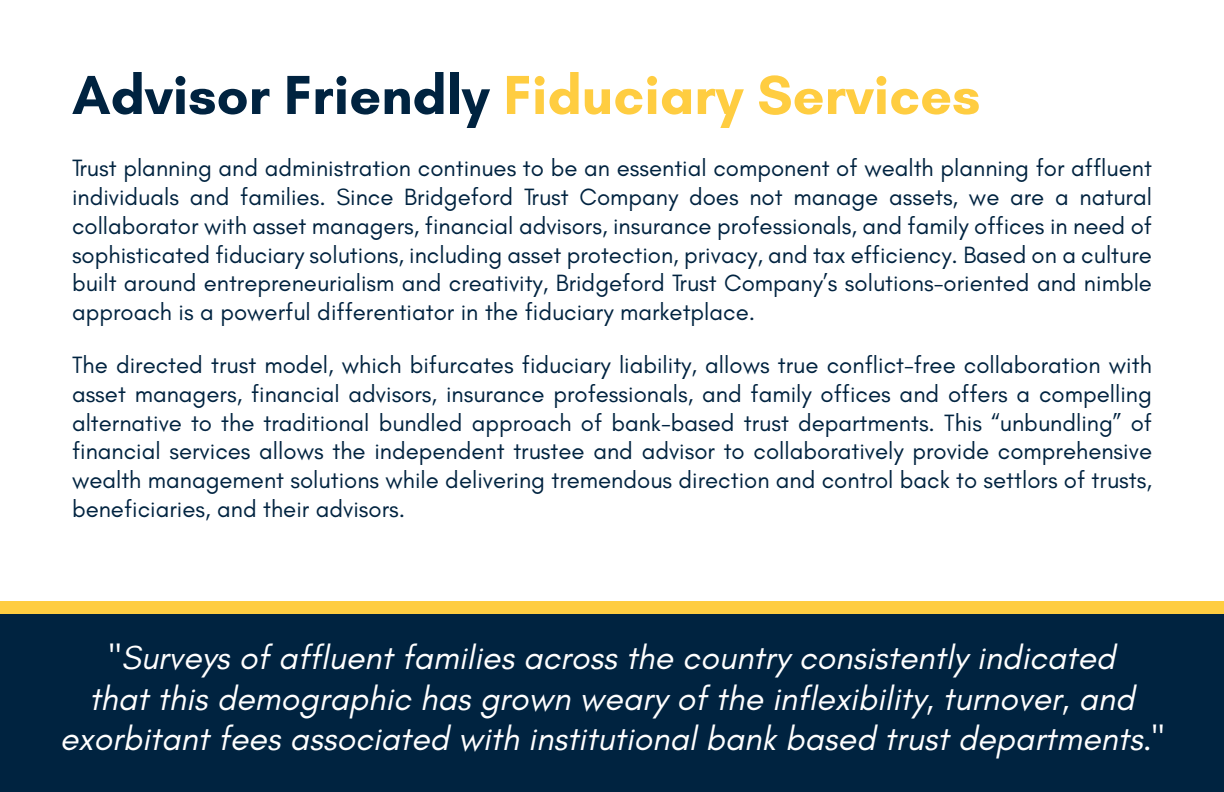
<style>
.page{position:relative;width:1224px;height:792px;background:#fff}
.page>*{position:absolute;margin:0;border:0;box-sizing:border-box;transform-origin:0 0}
.t1{font:700 56px "Glacial Indifference";color:#ffcd41}
.t2{font:italic 34px "Glacial Indifference";color:#fff}
.t3{font:24px/28.8px "Glacial Indifference";color:#002340;text-align:justify}
.s1{color:#002340}
</style>
<div class="page">
<div style="left:0;top:609px;width:1224px;height:183px;background:#002340"></div>
<div style="left:0;top:601px;width:1224px;height:13px;background:#ffcd41"></div>
<p class="t1" style="left:72px;top:60px;width:910px"><span class="s1">Advisor Friendly</span> Fiduciary Services</p>
<p class="t3" style="left:72px;top:154px;width:1082px">Trust planning and administration continues to be an essential component of wealth planning for affluent individuals and families. Since Bridgeford Trust Company does not manage assets, we are a natural collaborator with asset managers, financial advisors, insurance professionals, and family offices in need of sophisticated fiduciary solutions, including asset protection, privacy, and tax efficiency. Based on a culture built around entrepreneurialism and creativity, Bridgeford Trust Company’s solutions-oriented and nimble approach is a powerful differentiator in the fiduciary marketplace.</p>
<p class="t3" style="left:72px;top:351px;width:1082px">The directed trust model, which bifurcates fiduciary liability, allows true conflict-free collaboration with asset managers, financial advisors, insurance professionals, and family offices and offers a compelling alternative to the traditional bundled approach of bank-based trust departments. This “unbundling” of financial services allows the independent trustee and advisor to collaboratively provide comprehensive wealth management solutions while delivering tremendous direction and control back to settlors of trusts, beneficiaries, and their advisors.</p>
<p class="t2" style="left:109px;top:638px;width:1008px">"Surveys of affluent families across the country consistently indicated</p>
<p class="t2" style="left:89px;top:679px;width:1047px">that this demographic has grown weary of the inflexibility, turnover, and</p>
<p class="t2" style="left:60px;top:720px;width:1106px">exorbitant fees associated with institutional bank based trust departments."</p>
</div>
